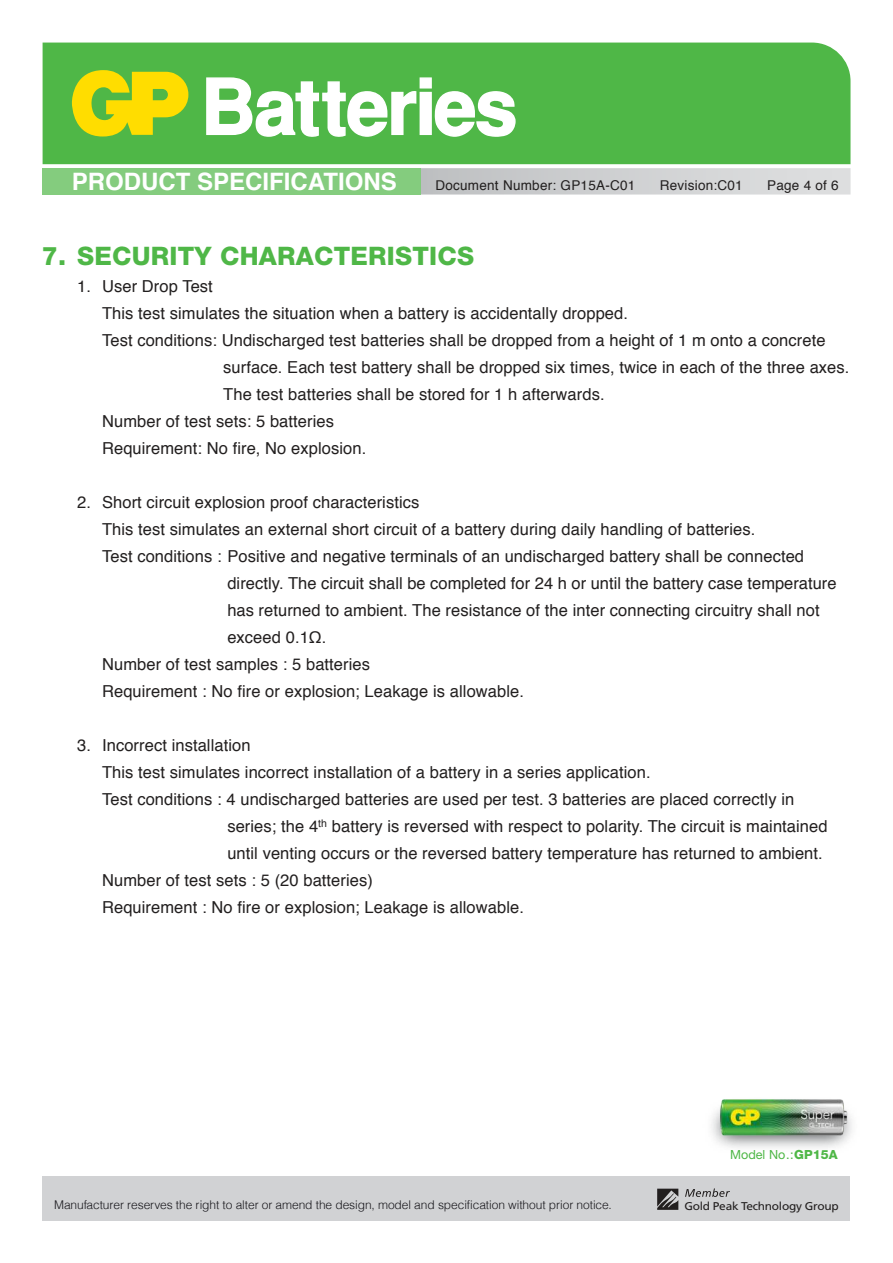
<style>
.page{position:relative;width:893px;height:1263px;background:#fff}
.page>*{position:absolute;margin:0;border:0;box-sizing:border-box;transform-origin:0 0}
.t1{font:800 25.5px "Helvetica Neue LT Std";letter-spacing:.01em;color:#4fb747}
.t2{font:700 24px "Helvetica";color:#fff}
.t3{font:16.5px "Helvetica";letter-spacing:.005em;color:#221f1f}
.t4{font:13.5px "Helvetica";letter-spacing:.02em;color:#221f1f}
.t5{font:12.6px "Helvetica Neue LT Std";letter-spacing:.005em;color:#4fb747}
.t6{font:300 12px "Helvetica";letter-spacing:-.005em;color:#18171c}
.t7{font:11.25px "Frutiger LT Std";letter-spacing:-.02em;color:#221f1f;scale:1.06 1}
.s1{font-weight:800}
</style>
<div class="page">
<div style="left:43px;top:1176px;width:807px;height:44px;background:#d1d2d4"></div>
<div style="left:43px;top:168px;width:378px;height:26px;background:#84cc7e"></div>
<div style="left:43px;top:43px;width:807px;height:121px;background:#4fb747"></div>
<svg style="left:205px;top:77px;width:311px;height:61px"></svg>
<svg style="left:72px;top:70px;width:116px;height:67px;background:#c4d017"></svg>
<img style="left:711px;top:1099px;width:141px;height:49px">
<svg style="left:657px;top:1189px;width:21px;height:21px"></svg>
<svg style="left:685px;top:1188px;width:45px;height:9px"></svg>
<h2 class="t2" style="left:72px;top:172px;width:326px">PRODUCT SPECIFICATIONS</h2>
<p class="t4" style="left:435px;top:175px;width:201px">Document Number: GP15A-C01</p>
<p class="t4" style="left:660px;top:175px;width:85px">Revision:C01</p>
<p class="t4" style="left:767px;top:175px;width:73px">Page 4 of 6</p>
<h1 class="t1" style="left:42px;top:246px;width:434px">7. SECURITY CHARACTERISTICS</h1>
<p class="t3" style="left:77px;top:280px;width:137px">1. User Drop Test</p>
<p class="t3" style="left:102px;top:307px;width:527px">This test simulates the situation when a battery is accidentally dropped.</p>
<p class="t3" style="left:102px;top:334px;width:725px">Test conditions: Undischarged test batteries shall be dropped from a height of 1 m onto a concrete</p>
<p class="t3" style="left:223px;top:361px;width:628px">surface. Each test battery shall be dropped six times, twice in each of the three axes.</p>
<p class="t3" style="left:223px;top:387px;width:383px">The test batteries shall be stored for 1 h afterwards.</p>
<p class="t3" style="left:102px;top:414px;width:233px">Number of test sets: 5 batteries</p>
<p class="t3" style="left:102px;top:441px;width:266px">Requirement: No fire, No explosion.</p>
<p class="t3" style="left:77px;top:495px;width:344px">2. Short circuit explosion proof characteristics</p>
<p class="t3" style="left:102px;top:522px;width:655px">This test simulates an external short circuit of a battery during daily handling of batteries.</p>
<p class="t3" style="left:102px;top:549px;width:703px">Test conditions : Positive and negative terminals of an undischarged battery shall be connected</p>
<p class="t3" style="left:227px;top:576px;width:611px">directly. The circuit shall be completed for 24 h or until the battery case temperature</p>
<p class="t3" style="left:227px;top:603px;width:594px">has returned to ambient. The resistance of the inter connecting circuitry shall not</p>
<p class="t3" style="left:227px;top:624px;width:101px">exceed 0.1Ω.</p>
<p class="t3" style="left:102px;top:657px;width:269px">Number of test samples : 5 batteries</p>
<p class="t3" style="left:102px;top:684px;width:423px">Requirement : No fire or explosion; Leakage is allowable.</p>
<p class="t3" style="left:77px;top:738px;width:175px">3. Incorrect installation</p>
<p class="t3" style="left:102px;top:765px;width:550px">This test simulates incorrect installation of a battery in a series application.</p>
<p class="t3" style="left:102px;top:792px;width:694px">Test conditions : 4 undischarged batteries are used per test. 3 batteries are placed correctly in</p>
<p class="t3" style="left:227px;top:820px;width:602px">series; the 4<sup>th</sup> battery is reversed with respect to polarity. The circuit is maintained</p>
<p class="t3" style="left:227px;top:847px;width:597px">until venting occurs or the reversed battery temperature has returned to ambient.</p>
<p class="t3" style="left:102px;top:867px;width:272px">Number of test sets : 5 (20 batteries)</p>
<p class="t3" style="left:102px;top:901px;width:423px">Requirement : No fire or explosion; Leakage is allowable.</p>
<p class="t6" style="left:54px;top:1201px;width:559px">Manufacturer reserves the right to alter or amend the design, model and specification without prior notice.</p>
<p class="t5" style="left:730px;top:1147px;width:109px">Model No.:<span class="s1">GP15A</span></p>
<p class="t7" style="left:684px;top:1201px;width:147px">Gold Peak Technology Group</p>
</div>
